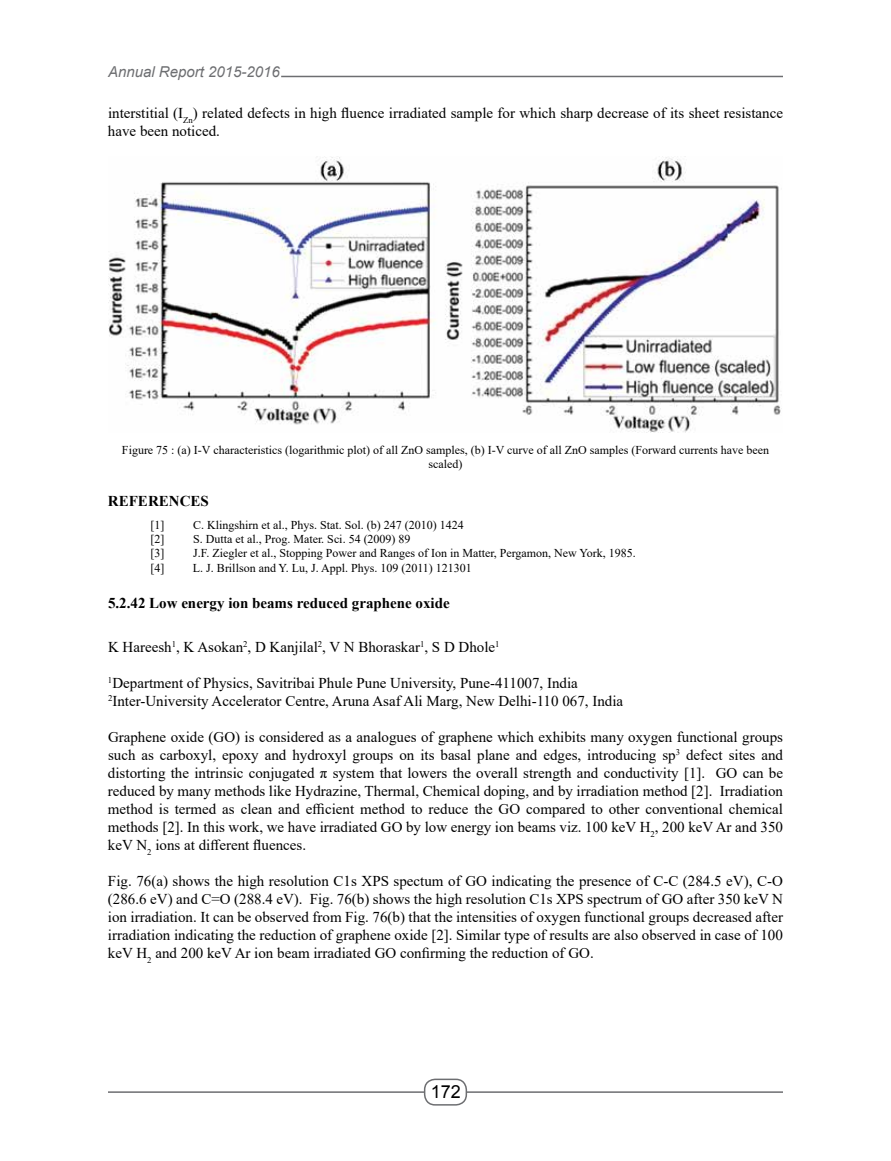
<style>
.page{position:relative;width:891px;height:1161px;background:#fff}
.page>*{position:absolute;margin:0;border:0;box-sizing:border-box;transform-origin:0 0}
.t1{font:18px "Arial";color:#000}
.t2{font:15px/18px "Times New Roman";color:#000}
.t3{font:700 15px "Times New Roman";color:#000}
.t4{font:italic 15px "Arial";color:#6d6e71}
.t5{font:12px/14.4px "Times New Roman";color:#000;text-align:center}
</style>
<div class="page">
<hr style="left:281px;top:76px;width:502px;height:1px;background:#6d6e71">
<hr style="left:108px;top:1091px;width:675px;height:2px;background:#6d6e71">
<div style="left:425px;top:1079px;width:41px;height:26px;background:#fff;border-radius:10px"></div>
<div style="left:424px;top:1079px;width:43px;height:27px;border:2px solid #6d6e71;border-radius:10px"></div>
<img style="left:108px;top:156px;width:674px;height:276px">
<p class="t4" style="left:108px;top:62px;width:173px">Annual Report 2015-2016</p>
<p class="t2" style="left:108px;top:104px;width:677px">interstitial (I<sub>Zn</sub>) related defects in high fluence irradiated sample for which sharp decrease of its sheet resistance have been noticed.</p>
<p class="t5" style="left:122px;top:442px;width:649px">Figure 75 : (a) I-V characteristics (logarithmic plot) of all ZnO samples, (b) I-V curve of all ZnO samples (Forward currents have been scaled)</p>
<p class="t3" style="left:108px;top:490px;width:102px">REFERENCES</p>
<p class="t5" style="left:151px;top:517px;width:15px">[1]</p>
<p class="t5" style="left:193px;top:517px;width:272px">C. Klingshirn et al., Phys. Stat. Sol. (b) 247 (2010) 1424</p>
<p class="t5" style="left:151px;top:531px;width:15px">[2]</p>
<p class="t5" style="left:193px;top:531px;width:219px">S. Dutta et al., Prog. Mater. Sci. 54 (2009) 89</p>
<p class="t5" style="left:150px;top:546px;width:15px">[3]</p>
<p class="t5" style="left:193px;top:546px;width:444px">J.F. Ziegler et al., Stopping Power and Ranges of Ion in Matter, Pergamon, New York, 1985.</p>
<p class="t5" style="left:150px;top:560px;width:15px">[4]</p>
<p class="t5" style="left:193px;top:560px;width:280px">L. J. Brillson and Y. Lu, J. Appl. Phys. 109 (2011) 121301</p>
<p class="t3" style="left:108px;top:592px;width:343px">5.2.42 Low energy ion beams reduced graphene oxide</p>
<p class="t2" style="left:108px;top:638px;width:393px">K Hareesh<sup>1</sup>, K Asokan<sup>2</sup>, D Kanjilal<sup>2</sup>, V N Bhoraskar<sup>1</sup>, S D Dhole<sup>1</sup></p>
<p class="t2" style="left:108px;top:674px;width:517px"><sup>1</sup>Department of Physics, Savitribai Phule Pune University, Pune-411007, India<br><sup>2</sup>Inter-University Accelerator Centre, Aruna Asaf Ali Marg, New Delhi-110 067, India</p>
<p class="t2" style="left:108px;top:728px;width:677px;text-align:justify">Graphene oxide (GO) is considered as a analogues of graphene which exhibits many oxygen functional groups such as carboxyl, epoxy and hydroxyl groups on its basal plane and edges, introducing sp<sup>3</sup> defect sites and distorting the intrinsic conjugated π system that lowers the overall strength and conductivity [1]. GO can be reduced by many methods like Hydrazine, Thermal, Chemical doping, and by irradiation method [2]. Irradiation method is termed as clean and efficient method to reduce the GO compared to other conventional chemical methods [2]. In this work, we have irradiated GO by low energy ion beams viz. 100 keV H<sub>2</sub>, 200 keV Ar and 350 keV N<sub>2</sub> ions at different fluences.</p>
<p class="t2" style="left:108px;top:872px;width:677px;text-align:justify">Fig. 76(a) shows the high resolution C1s XPS spectum of GO indicating the presence of C-C (284.5 eV), C-O (286.6 eV) and C=O (288.4 eV). Fig. 76(b) shows the high resolution C1s XPS spectrum of GO after 350 keV N ion irradiation. It can be observed from Fig. 76(b) that the intensities of oxygen functional groups decreased after irradiation indicating the reduction of graphene oxide [2]. Similar type of results are also observed in case of 100 keV H<sub>2</sub> and 200 keV Ar ion beam irradiated GO confirming the reduction of GO.</p>
<p class="t1" style="left:431px;top:1080px;width:32px">172</p>
</div>
